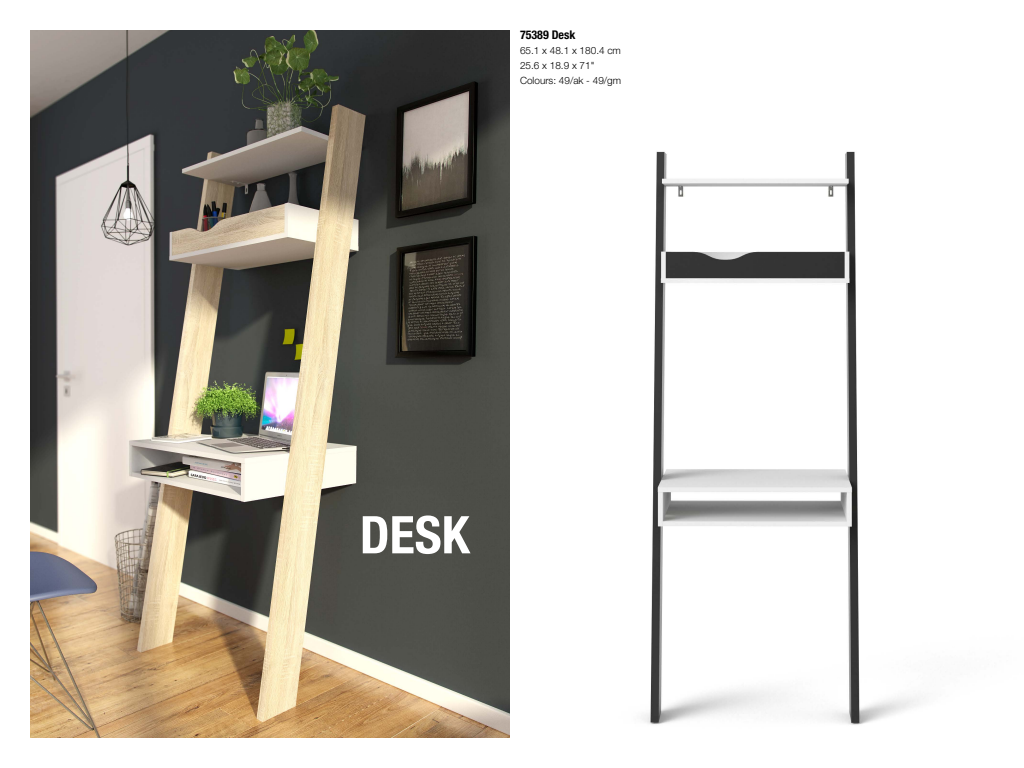
<style>
.page{position:relative;width:1024px;height:768px;background:#fff}
.page>*{position:absolute;margin:0;border:0;box-sizing:border-box;transform-origin:0 0}
.t1{font:700 condensed 52px "Helvetica Neue LT Std";color:#fff}
.t2{font:700 condensed 12px "Helvetica Neue LT Std";color:#000}
.t3{font:300 10px/15px "Helvetica Neue LT Std";color:#000}
</style>
<div class="page">
<img style="left:642px;top:151px;width:282px;height:574px">
<img style="left:30px;top:30px;width:480px;height:708px">
<p class="t2" style="left:520px;top:27px;width:57px">75389 Desk</p>
<p class="t3" style="left:520px;top:42px;width:103px">65.1 x 48.1 x 180.4 cm<br>25.6 x 18.9 x 71"<br>Colours: 49/ak - 49/gm</p>
<h1 class="t1" style="left:360px;top:503px;width:111px">DESK</h1>
</div>
